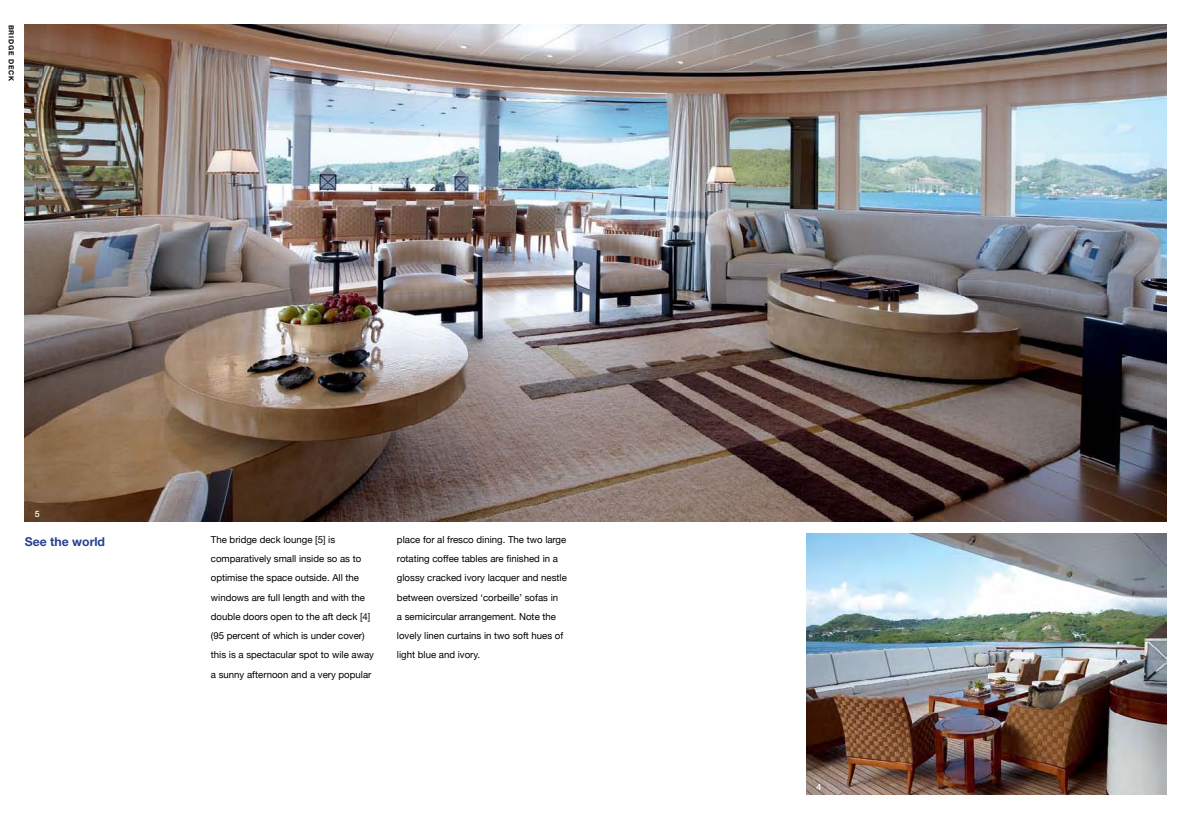
<style>
.page{position:relative;width:1191px;height:819px;background:#fff}
.page>*{position:absolute;margin:0;border:0;box-sizing:border-box;transform-origin:0 0}
.t1{font:700 12.25px "Helvetica Neue";color:#25408f}
.t2{font:9.62px/19.2px "Helvetica Neue";color:#000}
.t3{font:500 8.75px "Helvetica Neue";color:#fff}
.t4{font:700 7px "Helvetica Neue";letter-spacing:.1em;color:#000}
</style>
<div class="page">
<img style="left:25px;top:25px;width:1141px;height:496px">
<img style="left:806px;top:533px;width:360px;height:261px">
<p class="t4" style="left:16px;top:25px;width:58px;rotate:90deg">BRIDGE deck</p>
<p class="t3" style="left:35px;top:508px;width:6px">5</p>
<p class="t1" style="left:25px;top:533px;width:82px">See the world</p>
<p class="t2" style="left:211px;top:529px;width:165px">The bridge deck lounge [5] is comparatively small inside so as to optimise the space outside. All the windows are full length and with the double doors open to the aft deck [4] (95 percent of which is under cover) this is a spectacular spot to wile away a sunny afternoon and a very popular</p>
<p class="t2" style="left:397px;top:529px;width:171px">place for al fresco dining. The two large rotating coffee tables are finished in a glossy cracked ivory lacquer and nestle between oversized ‘corbeille’ sofas in<br>a semicircular arrangement. Note the lovely linen curtains in two soft hues of light blue and ivory.</p>
<p class="t3" style="left:816px;top:781px;width:6px">4</p>
</div>
